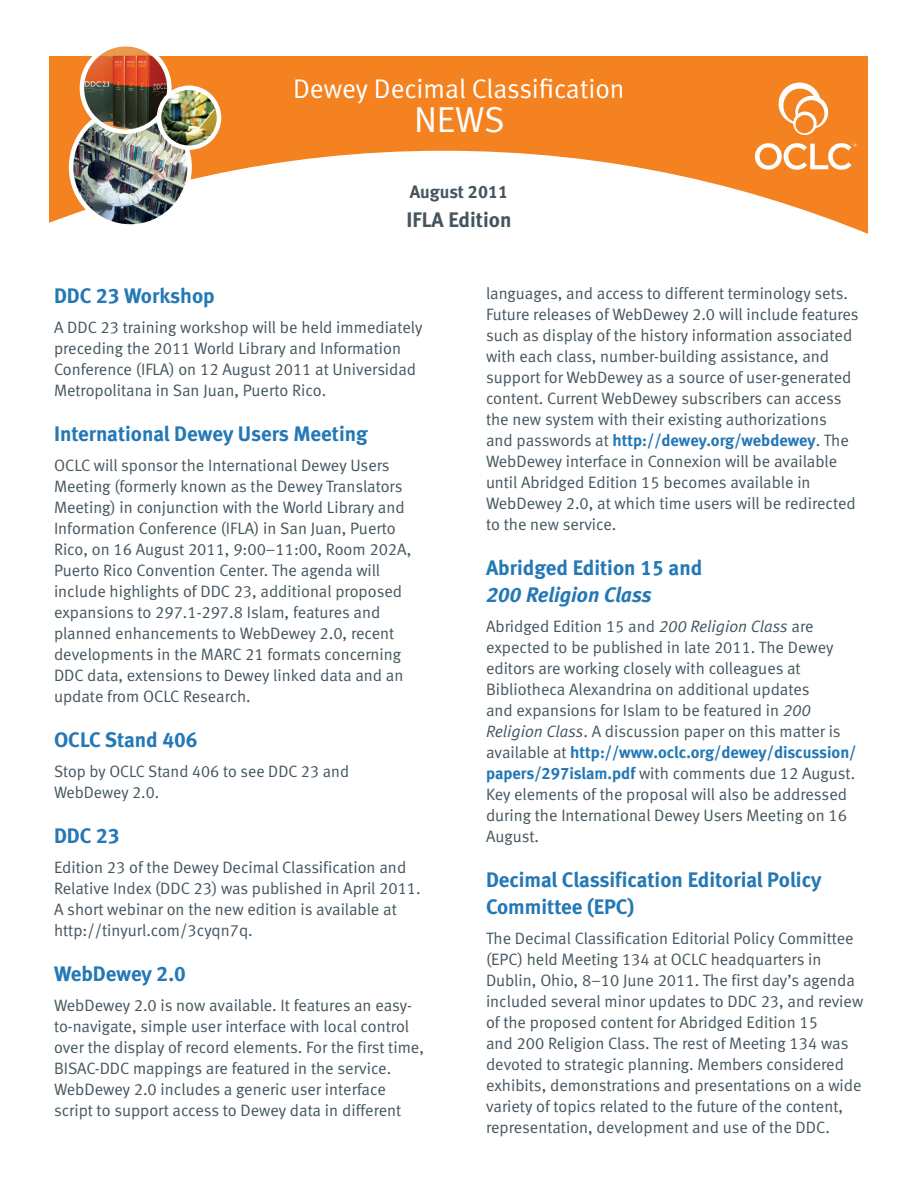
<style>
.page{position:relative;width:918px;height:1188px;background:#fff}
.page>*{position:absolute;margin:0;border:0;box-sizing:border-box;transform-origin:0 0}
.t1{font:36px "Meta Normal LF";color:#fff}
.t2{font:27px "Meta Normal LF";letter-spacing:-.005em;color:#fff}
.t3{font:21px/27px "Meta Bold LF";color:#2378b5}
.t4{font:italic 21px "Meta Bold LF";color:#2378b5}
.t5{font:21px "Meta Bold LF";color:#45555f}
.t6{font:18px "Meta Bold LF";color:#45555f}
.t7{font:16.5px/21px "Meta Normal LF";color:#45555f}
.t8{font:16.5px "Meta Bold LF";color:#2378b5}
.s1{font-family:"Meta Normal LF";color:#45555f}
.s2{font-style:italic}
.s3{font-family:"Meta Bold LF";color:#2378b5}
</style>
<div class="page">
<div style="left:50px;top:56px;width:818px;height:243px;background:#f58220"></div>
<svg style="left:49px;top:151px;width:819px;height:148px;background:#fdefe3"></svg>
<img style="left:73px;top:111px;width:117px;height:115px">
<div style="left:69px;top:106px;width:123px;height:123px;border:4px solid #fff;border-radius:50%"></div>
<img style="left:82px;top:44px;width:87px;height:88px;border-radius:44px">
<div style="left:80px;top:42px;width:92px;height:92px;border:4px solid #fff;border-radius:50%"></div>
<img style="left:159px;top:88px;width:59px;height:60px">
<div style="left:157px;top:85px;width:64px;height:65px;border:4px solid #fff;border-radius:50%"></div>
<svg style="left:778px;top:82px;width:51px;height:53px"></svg>
<svg style="left:755px;top:143px;width:102px;height:27px"></svg>
<h2 class="t2" style="left:293px;top:73px;width:333px">Dewey Decimal Classification</h2>
<h1 class="t1" style="left:414px;top:99px;width:92px">NEWS</h1>
<p class="t6" style="left:410px;top:182px;width:100px">August 2011</p>
<p class="t5" style="left:407px;top:207px;width:106px">IFLA Edition</p>
<p class="t3" style="left:54px;top:282px;width:162px">DDC 23 Workshop</p>
<p class="t7" style="left:54px;top:316px;width:370px">A DDC 23 training workshop will be held immediately preceding the 2011 World Library and Information Conference (IFLA) on 12 August 2011 at Universidad Metropolitana in San Juan, Puerto Rico.</p>
<p class="t3" style="left:54px;top:420px;width:315px">International Dewey Users Meeting</p>
<p class="t7" style="left:54px;top:454px;width:359px">OCLC will sponsor the International Dewey Users Meeting (formerly known as the Dewey Translators Meeting) in conjunction with the World Library and Information Conference (IFLA) in San Juan, Puerto Rico, on 16 August 2011, 9:00–11:00, Room 202A, Puerto Rico Convention Center. The agenda will include highlights of DDC 23, additional proposed expansions to 297.1-297.8 Islam, features and planned enhancements to WebDewey 2.0, recent developments in the MARC 21 formats concerning DDC data, extensions to Dewey linked data and an update from OCLC Research.</p>
<p class="t3" style="left:54px;top:726px;width:145px">OCLC Stand 406</p>
<p class="t7" style="left:54px;top:760px;width:297px">Stop by OCLC Stand 406 to see DDC 23 and<br>WebDewey 2.0.</p>
<p class="t3" style="left:54px;top:822px;width:67px">DDC 23</p>
<p class="t7" style="left:54px;top:856px;width:368px">Edition 23 of the Dewey Decimal Classification and Relative Index (DDC 23) was published in April 2011.<br>A short webinar on the new edition is available at http://tinyurl.com/3cyqn7q.</p>
<p class="t3" style="left:54px;top:960px;width:133px">WebDewey 2.0</p>
<p class="t7" style="left:54px;top:994px;width:371px">WebDewey 2.0 is now available. It features an easy&shy;to-navigate, simple user interface with local control over the display of record elements. For the first time, BISAC-DDC mappings are featured in the service.<br>WebDewey 2.0 includes a generic user interface script to support access to Dewey data in different</p>
<p class="t7" style="left:486px;top:283px;width:374px">languages, and access to different terminology sets.<br>Future releases of WebDewey 2.0 will include features such as display of the history information associated with each class, number-building assistance, and support for WebDewey as a source of user-generated content. Current WebDewey subscribers can access the new system with their existing authorizations</p>
<p class="t8" style="left:486px;top:431px;width:364px"><span class="s1">and passwords at</span> http://dewey.org/webdewey<span class="s1">. The</span></p>
<p class="t7" style="left:486px;top:451px;width:371px">WebDewey interface in Connexion will be available until Abridged Edition 15 becomes available in WebDewey 2.0, at which time users will be redirected to the new service.</p>
<p class="t3" style="left:486px;top:554px;width:218px">Abridged Edition 15 and</p>
<p class="t4" style="left:486px;top:582px;width:167px">200 Religion Class</p>
<p class="t7" style="left:486px;top:616px;width:356px">Abridged Edition 15 and <span class="s2">200 Religion Class</span> are expected to be published in late 2011. The Dewey editors are working closely with colleagues at Bibliotheca Alexandrina on additional updates<br>and expansions for Islam to be featured in <span class="s2">200<br>Religion Class</span>. A discussion paper on this matter is</p>
<p class="t8" style="left:486px;top:743px;width:372px"><span class="s1">available at</span> http://www.oclc.org/dewey/discussion/</p>
<p class="t7" style="left:486px;top:763px;width:371px"><span class="s3">papers/297islam.pdf</span> with comments due 12 August.<br>Key elements of the proposal will also be addressed during the International Dewey Users Meeting on 16<br>August.</p>
<p class="t3" style="left:486px;top:866px;width:337px">Decimal Classification Editorial Policy<br>Committee (EPC)</p>
<p class="t7" style="left:486px;top:928px;width:379px">The Decimal Classification Editorial Policy Committee (EPC) held Meeting 134 at OCLC headquarters in Dublin, Ohio, 8–10 June 2011. The first day’s agenda included several minor updates to DDC 23, and review of the proposed content for Abridged Edition 15<br>and 200 Religion Class. The rest of Meeting 134 was devoted to strategic planning. Members considered exhibits, demonstrations and presentations on a wide variety of topics related to the future of the content, representation, development and use of the DDC.</p>
</div>
